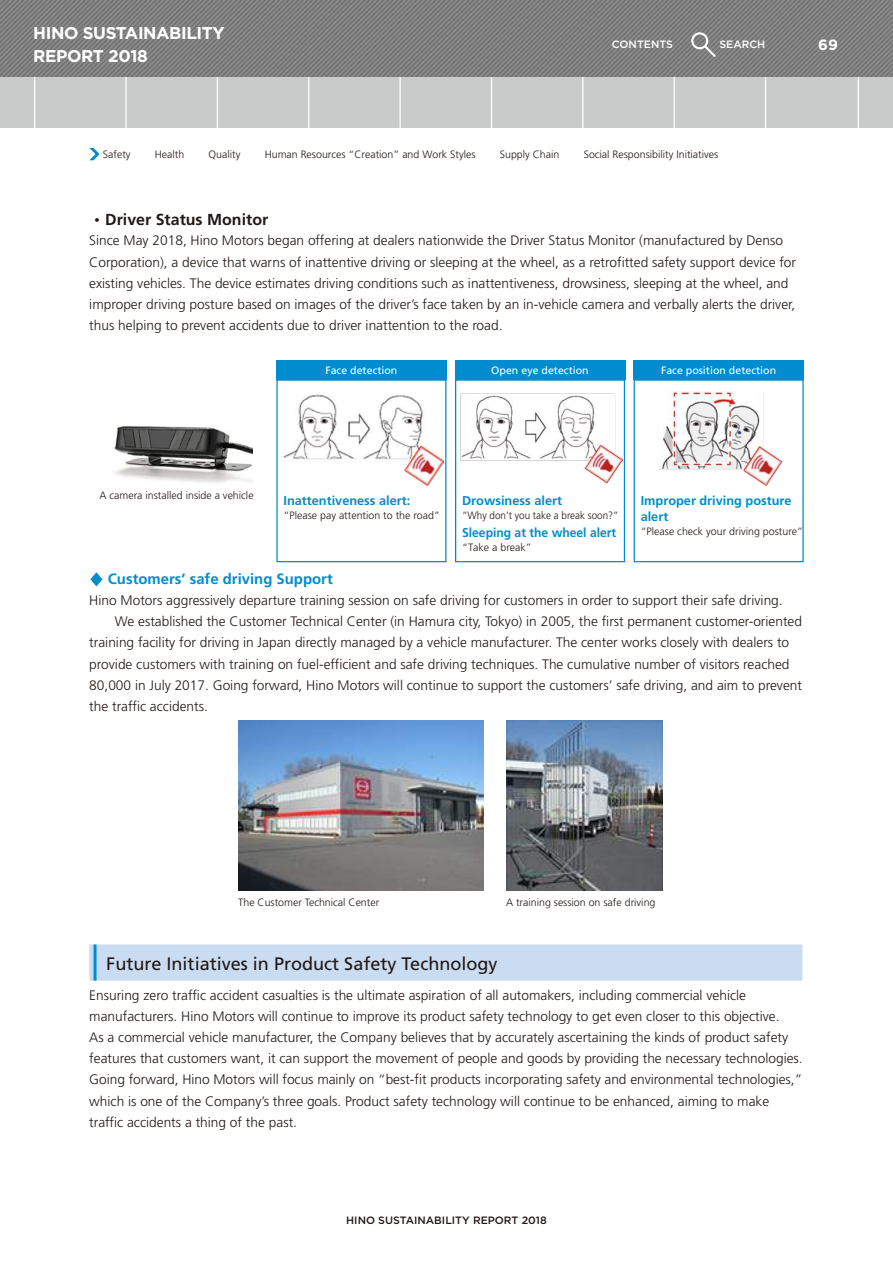
<style>
.page{position:relative;width:893px;height:1263px;background:#fff}
.page>*{position:absolute;margin:0;border:0;box-sizing:border-box;transform-origin:0 0}
.t1{font:18px "Frutiger";color:#221815}
.t2{font:700 16.95px/23.4px "Gotham";letter-spacing:-.025em;color:#fff}
.t3{font:700 15.9px "Frutiger";color:#221815}
.t4{font:700 14.85px "Frutiger";color:#008ccf}
.t5{font:700 14.85px "Gotham";color:#fff}
.t6{font:300 13.65px/21.1px "Frutiger";color:#221815}
.t7{font:700 12.75px/15.9px "Frutiger";color:#008ccf}
.t8{font:700 12.75px "Frutiger";color:#008ccf;scale:.95 1}
.t9{font:300 10.65px "Frutiger";color:#221815}
.t10{font:10.65px "Frutiger";color:#fff}
.t11{font:300 10.65px "Frutiger";color:#221815;scale:.93 1}
.t12{font:500 10.65px "Gotham";color:#221815}
.t13{font:500 10.65px "Gotham";color:#fff}
.s1{font-family:"UD Shin Go NT Pro";font-weight:400}
.s2{font-family:"UD Shin Go NT Pro";font-weight:500}
</style>
<div class="page">
<img style="left:238px;top:720px;width:245px;height:170px">
<img style="left:506px;top:720px;width:156px;height:170px">
<div style="left:89px;top:944px;width:713px;height:37px;background:#c9dcf1"></div>
<hr style="left:94px;top:944px;width:3px;height:37px;background:#008ccf">
<img style="left:283px;top:394px;width:160px;height:92px">
<div style="left:276px;top:379px;width:170px;height:183px;border:1px solid #008ccf"></div>
<div style="left:276px;top:361px;width:170px;height:19px;background:#008ccf"></div>
<img style="left:460px;top:393px;width:162px;height:91px">
<div style="left:455px;top:379px;width:170px;height:183px;border:1px solid #008ccf"></div>
<div style="left:455px;top:361px;width:170px;height:19px;background:#008ccf"></div>
<img style="left:657px;top:391px;width:126px;height:95px">
<div style="left:634px;top:379px;width:170px;height:183px;border:1px solid #008ccf"></div>
<div style="left:634px;top:361px;width:170px;height:19px;background:#008ccf"></div>
<img style="left:114px;top:426px;width:138px;height:57px">
<div style="left:0;top:0;width:893px;height:128px;background:#c9caca"></div>
<hr style="left:34px;top:65px;width:1px;height:63px;background:#fff">
<hr style="left:765px;top:65px;width:1px;height:63px;background:#fff">
<hr style="left:858px;top:65px;width:1px;height:63px;background:#fff">
<hr style="left:674px;top:65px;width:1px;height:63px;background:#fff">
<hr style="left:582px;top:65px;width:1px;height:63px;background:#fff">
<hr style="left:491px;top:65px;width:1px;height:63px;background:#fff">
<hr style="left:399px;top:65px;width:2px;height:63px;background:#fff">
<hr style="left:308px;top:65px;width:1px;height:63px;background:#fff">
<hr style="left:217px;top:65px;width:1px;height:63px;background:#fff">
<hr style="left:125px;top:65px;width:2px;height:63px;background:#fff">
<svg style="left:0;top:0;width:893px;height:76px;background:#7f7f7f"></svg>
<svg style="left:89px;top:148px;width:10px;height:12px"></svg>
<p class="t2" style="left:33px;top:21px;width:193px">HINO SUSTAINABILITY<br>REPORT 2018</p>
<p class="t13" style="left:612px;top:39px;width:63px">CONTENTS</p>
<p class="t13" style="left:719px;top:39px;width:47px">SEARCH</p>
<p class="t5" style="left:818px;top:36px;width:21px">69</p>
<p class="t9" style="left:103px;top:148px;width:617px">Safety<span class="s1">　　</span> Health<span class="s1">　　</span> Quality<span class="s1">　　</span> Human Resources “Creation” and Work Styles<span class="s1">　　</span> Supply Chain<span class="s1">　　</span> Social Responsibility Initiatives</p>
<p class="t3" style="left:89px;top:210px;width:180px"><span class="s2">・</span>Driver Status Monitor</p>
<p class="t6" style="left:89px;top:230px;width:708px">Since May 2018, Hino Motors began offering at dealers nationwide the Driver Status Monitor (manufactured by Denso Corporation), a device that warns of inattentive driving or sleeping at the wheel, as a retrofitted safety support device for existing vehicles. The device estimates driving conditions such as inattentiveness, drowsiness, sleeping at the wheel, and improper driving posture based on images of the driver’s face taken by an in-vehicle camera and verbally alerts the driver, thus helping to prevent accidents due to driver inattention to the road.</p>
<p class="t10" style="left:325px;top:364px;width:74px">Face detection</p>
<p class="t10" style="left:491px;top:364px;width:99px">Open eye detection</p>
<p class="t10" style="left:661px;top:364px;width:117px">Face position detection</p>
<p class="t9" style="left:99px;top:489px;width:156px">A camera installed inside a vehicle</p>
<p class="t7" style="left:283px;top:492px;width:128px">Inattentiveness alert:</p>
<p class="t9" style="left:283px;top:509px;width:158px">“Please pay attention to the road”</p>
<p class="t7" style="left:462px;top:492px;width:101px">Drowsiness alert</p>
<p class="t11" style="left:462px;top:509px;width:170px">“Why don’t you take a break soon?”</p>
<p class="t8" style="left:462px;top:525px;width:164px">Sleeping at the wheel alert</p>
<p class="t9" style="left:462px;top:541px;width:71px">“Take a break”</p>
<p class="t7" style="left:641px;top:492px;width:152px">Improper driving posture alert</p>
<p class="t9" style="left:641px;top:525px;width:164px">“Please check your driving posture”</p>
<p class="t4" style="left:89px;top:570px;width:245px"><span class="s2">♦</span>♦ Customers’ safe driving Support</p>
<p class="t6" style="left:89px;top:590px;width:695px">Hino Motors aggressively departure training session on safe driving for customers in order to support their safe driving.</p>
<p class="t6" style="left:115px;top:611px;width:689px">We established the Customer Technical Center (in Hamura city, Tokyo) in 2005, the first permanent customer-oriented</p>
<p class="t6" style="left:89px;top:632px;width:701px">training facility for driving in Japan directly managed by a vehicle manufacturer. The center works closely with dealers to</p>
<p class="t6" style="left:89px;top:653px;width:702px">provide customers with training on fuel-efficient and safe driving techniques. The cumulative number of visitors reached</p>
<p class="t6" style="left:89px;top:675px;width:714px">80,000 in July 2017. Going forward, Hino Motors will continue to support the customers’ safe driving, and aim to prevent</p>
<p class="t6" style="left:89px;top:696px;width:120px">the traffic accidents.</p>
<p class="t9" style="left:238px;top:896px;width:143px">The Customer Technical Center</p>
<p class="t9" style="left:506px;top:896px;width:151px">A training session on safe driving</p>
<h1 class="t1" style="left:106px;top:953px;width:393px">Future Initiatives in Product Safety Technology</h1>
<p class="t6" style="left:89px;top:985px;width:715px">Ensuring zero traffic accident casualties is the ultimate aspiration of all automakers, including commercial vehicle manufacturers. Hino Motors will continue to improve its product safety technology to get even closer to this objective.<br>As a commercial vehicle manufacturer, the Company believes that by accurately ascertaining the kinds of product safety features that customers want, it can support the movement of people and goods by providing the necessary technologies.<br>Going forward, Hino Motors will focus mainly on “best-fit products incorporating safety and environmental technologies,” which is one of the Company’s three goals. Product safety technology will continue to be enhanced, aiming to make traffic accidents a thing of the past.</p>
<p class="t12" style="left:346px;top:1214px;width:202px">HINO SUSTAINABILITY REPORT 2018</p>
</div>
